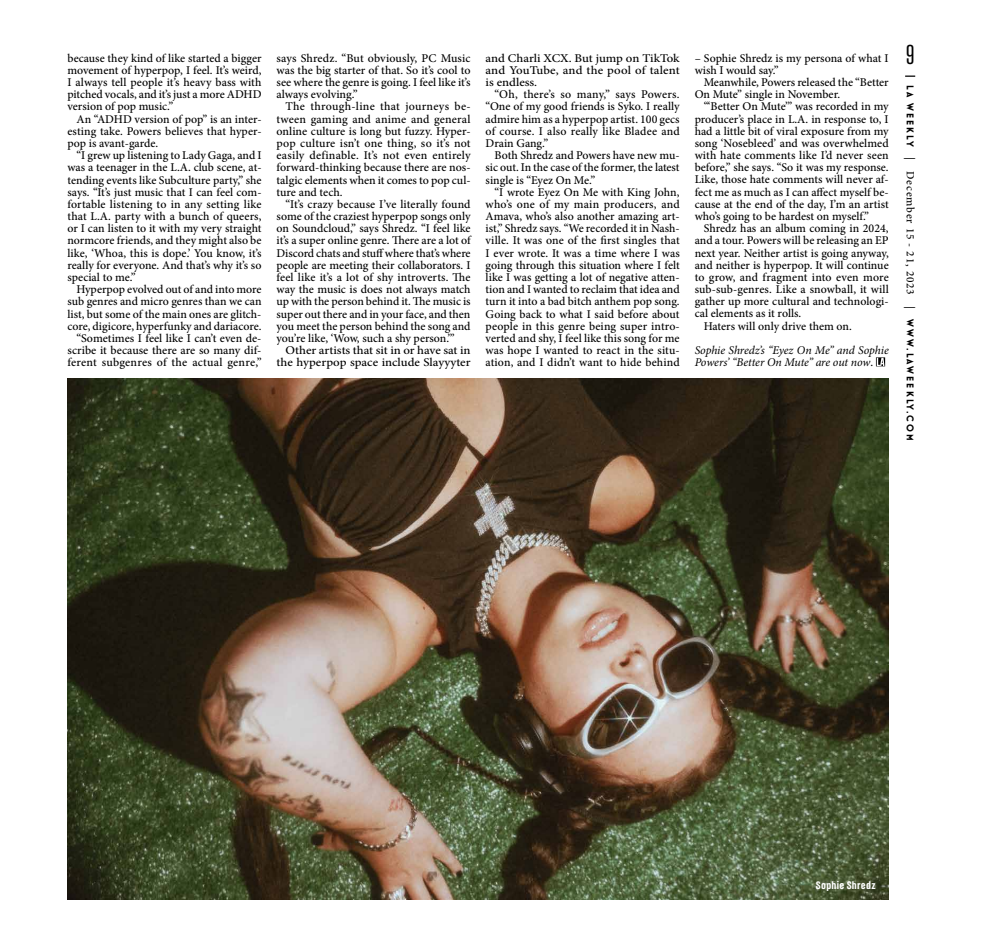
<style>
.page{position:relative;width:990px;height:945px;background:#fff}
.page>*{position:absolute;margin:0;border:0;box-sizing:border-box;transform-origin:0 0}
.t1{font:25px "Vanguard CF";color:#000}
.t2{font:500 11.88px/12.1px "Minion Pro";color:#000;text-align:justify}
.t3{font:500 11.88px/12.1px "Minion Pro";color:#000;text-align:right;scale:1.08 1}
.t4{font:italic 11.88px/12.1px "Minion Pro";letter-spacing:-.01em;color:#000}
.t5{font:700 10.25px "Coast";letter-spacing:.03em;color:#fff}
.t6{font:700 10px "Mostra Nuova";letter-spacing:.225em;color:#000}
.s1{font-weight:500;font-style:normal}
.s2{font-family:"Minion Pro";font-weight:500;font-size:11.25px}
</style>
<div class="page">
<svg style="left:876px;top:357px;width:9px;height:9px"></svg>
<img style="left:68px;top:379px;width:821px;height:521px">
<p class="t2" style="left:68px;top:52px;width:196px">because they kind of like started a bigger</p>
<h1 class="t1" style="left:906px;top:41px;width:10px">9</h1>
<p class="t2" style="left:68px;top:64px;width:196px">movement of hyperpop, I feel. It’s weird, I always tell people it’s heavy bass with pitched vocals, and it’s just a more ADHD version of pop music.”</p>
<p class="t2" style="left:68px;top:113px;width:196px;text-indent:9px">An “ADHD version of pop” is an inter&shy;esting take. Powers believes that hyper&shy;pop is avant-garde.</p>
<p class="t2" style="left:68px;top:149px;width:196px;text-indent:9px">“I grew up listening to Lady Gaga, and I was a teenager in the L.A. club scene, at&shy;tending events like Subculture party,” she says. “It’s just music that I can feel com&shy;fortable listening to in any setting like that L.A. party with a bunch of queers, or I can listen to it with my very straight normcore friends, and they might also be like, ‘Whoa, this is dope.’ You know, it’s really for everyone. And that’s why it’s so special to me.”</p>
<p class="t2" style="left:68px;top:283px;width:196px;text-align:right">Hyperpop evolved out of and into more sub genres and micro genres than we can list, but some of the main ones are glitch&shy;core, digicore, hyperfunky and dariacore. “Sometimes I feel like I can’t even de&shy;scribe it because there are so many dif&shy;ferent subgenres of the actual genre,”</p>
<p class="t2" style="left:695px;top:52px;width:196px">– Sophie Shredz is my persona of what I wish I would say.”</p>
<p class="t2" style="left:695px;top:76px;width:196px;text-indent:9px">Meanwhile, Powers released the “Better<br>On Mute” single in November.</p>
<p class="t2" style="left:695px;top:101px;width:196px;text-indent:9px">“‘Better On Mute’” was recorded in my producer’s place in L.A. in response to, I had a little bit of viral exposure from my song ‘Nosebleed’ and was overwhelmed with hate comments like I’d never seen before,” she says. “So it was my response.<br>Like, those hate comments will never af&shy;fect me as much as I can affect myself be&shy;cause at the end of the day, I’m an artist who’s going to be hardest on myself.”</p>
<p class="t2" style="left:704px;top:222px;width:187px">Shredz has an album coming in 2024,</p>
<p class="t2" style="left:695px;top:235px;width:196px">and a tour. Powers will be releasing an EP</p>
<p class="t2" style="left:695px;top:247px;width:196px">next year. Neither artist is going anyway,</p>
<p class="t2" style="left:695px;top:259px;width:196px">and neither is hyperpop. It will continue</p>
<p class="t2" style="left:695px;top:271px;width:196px">to grow, and fragment into even more</p>
<p class="t2" style="left:695px;top:283px;width:196px">sub-sub-genres. Like a snowball, it will</p>
<p class="t2" style="left:695px;top:295px;width:196px">gather up more cultural and technologi-</p>
<p class="t2" style="left:695px;top:308px;width:108px">cal elements as it rolls.</p>
<p class="t2" style="left:704px;top:320px;width:150px">Haters will only drive them on.</p>
<p class="t4" style="left:695px;top:344px;width:196px">Sophie Shredz’s “Eyez On Me” and Sophie<br>Powers’ “Better On Mute” are out now<span class="s1">.</span></p>
<p class="t2" style="left:277px;top:52px;width:196px">says Shredz. “But obviously, PC Music was the big starter of that. So it’s cool to see where the genre is going. I feel like it’s always evolving.”</p>
<p class="t2" style="left:277px;top:101px;width:196px;text-indent:9px">The through-line that journeys be&shy;tween gaming and anime and general online culture is long but fuzzy. Hyper&shy;pop culture isn’t one thing, so it’s not easily definable. It’s not even entirely forward-thinking because there are nos&shy;talgic elements when it comes to pop cul&shy;ture and tech.</p>
<p class="t2" style="left:277px;top:198px;width:196px;text-indent:9px">“It’s crazy because I’ve literally found some of the craziest hyperpop songs only on Soundcloud,” says Shredz. “I feel like it’s a super online genre. There are a lot of Discord chats and stuff where that’s where people are meeting their collaborators. I feel like it’s a lot of shy introverts. The way the music is does not always match up with the person behind it. The music is super out there and in your face, and then you meet the person behind the song and you’re like, ‘Wow, such a shy person.’”</p>
<p class="t3" style="left:277px;top:344px;width:181px">Other artists that sit in or have sat in the hyperpop space include Slayyyter</p>
<p class="t3" style="left:486px;top:52px;width:181px;text-align:justify">and Charli XCX. But jump on TikTok and YouTube, and the pool of talent is endless.</p>
<p class="t2" style="left:486px;top:88px;width:196px;text-indent:9px">“Oh, there’s so many,” says Powers. “One of my good friends is Syko. I really admire him as a hyperpop artist. 100 gecs of course. I also really like Bladee and Drain Gang.”</p>
<p class="t2" style="left:486px;top:149px;width:196px;text-indent:9px">Both Shredz and Powers have new mu&shy;sic out. In the case of the former, the latest single is “Eyez On Me.”</p>
<p class="t2" style="left:486px;top:186px;width:196px;text-indent:9px">“I wrote Eyez On Me with King John, who’s one of my main producers, and Amava, who’s also another amazing art&shy;ist,” Shredz says. “We recorded it in Nash&shy;ville. It was one of the first singles that I ever wrote. It was a time where I was going through this situation where I felt like I was getting a lot of negative atten&shy;tion and I wanted to reclaim that idea and turn it into a bad bitch anthem pop song.<br>Going back to what I said before about people in this genre being super intro&shy;verted and shy, I feel like this song for me was hope I wanted to react in the situ&shy;ation, and I didn’t want to hide behind</p>
<p class="t6" style="left:916px;top:85px;width:357px;rotate:90deg">LA WEEKLY <span class="s2">| December 15 - 21, 2023 |</span> WWW.LAWEEKLY.COM</p>
<p class="t5" style="left:816px;top:880px;width:61px">Sophie Shredz</p>
</div>
